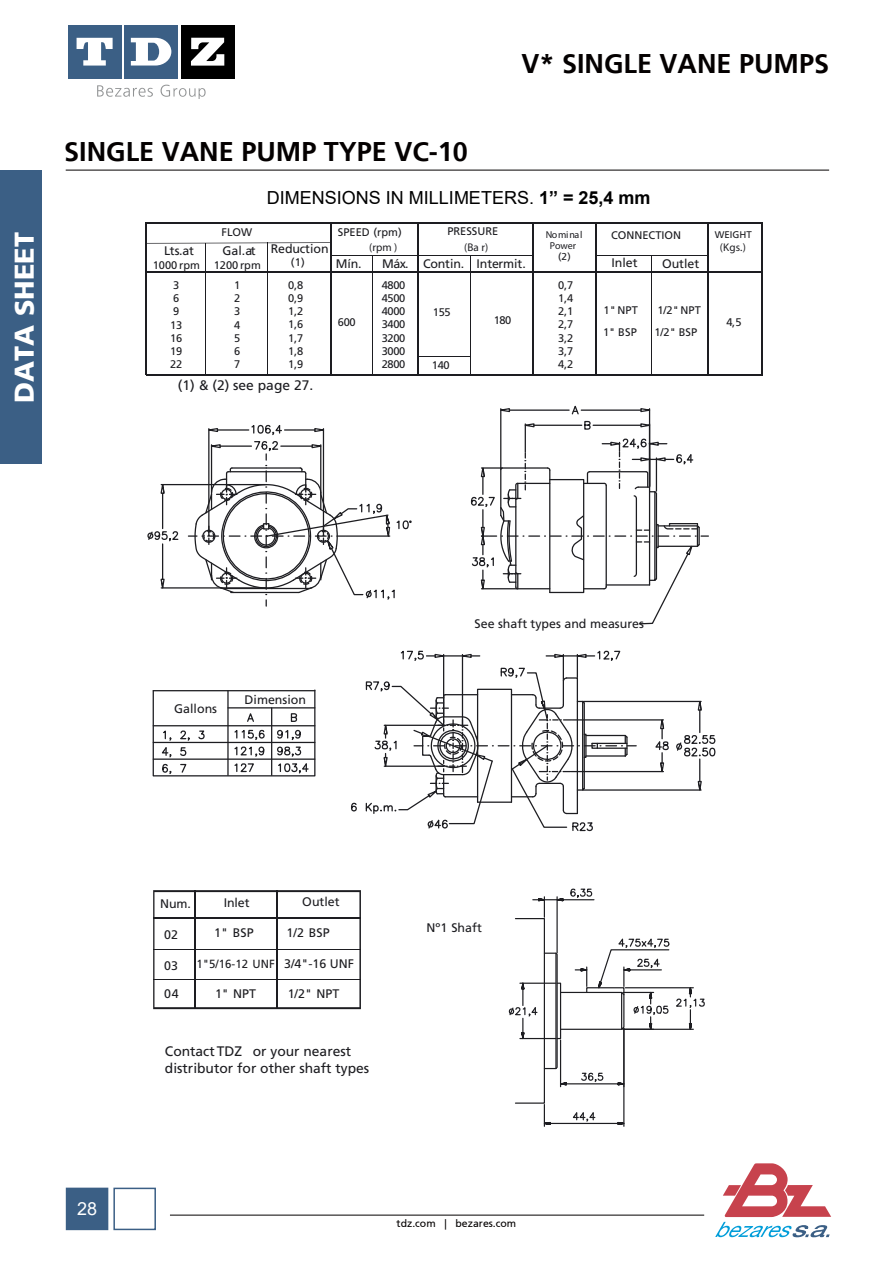
<style>
.page{position:relative;width:893px;height:1263px;background:#fff}
.page>*{position:absolute;margin:0;border:0;box-sizing:border-box;transform-origin:0 0}
.t1{font:700 27px "Frutiger 65";color:#040000}
.t2{font:900 27px "Frutiger 75";color:#fff}
.t3{font:18px "Arial";color:#000}
.t4{font:18px "Arial";color:#fff}
.t5{font:13.8px/16.6px "Frutiger";color:#1d1d21}
.t6{font:12.45px "Frutiger";color:#1d1d21}
.t7{font:12.45px "Frutiger";letter-spacing:-.02em;color:#1d1d21}
.t8{font:11.85px "Frutiger";color:#1d1d21}
.t9{font:11.1px/13.4px "Frutiger";color:#1d1d21;text-align:justify}
.t10{font:700 11.1px "Frutiger 65";letter-spacing:.01em;color:#1d1d21}
.t11{font:10.5px "Frutiger 55 Roman";color:#040000}
.t12{font:700 10.05px "Frutiger 65";letter-spacing:.02em;color:#1d1d21}
.t13{font:700 10.05px "Frutiger 65";letter-spacing:-.01em;color:#1d1d21}
.t14{font:10.05px "Frutiger";color:#1d1d21}
.t15{font:9.75px "Frutiger";color:#1d1d21}
.s1{font-weight:700}
</style>
<div class="page">
<svg style="left:715px;top:1163px;width:116px;height:74px"></svg>
<hr style="left:170px;top:1215px;width:534px;height:1px;background:#040000">
<svg style="left:65px;top:1187px;width:91px;height:44px"></svg>
<svg style="left:97px;top:85px;width:56px;height:12px"></svg>
<svg style="left:161px;top:85px;width:45px;height:13px"></svg>
<div style="left:68px;top:25px;width:53px;height:53px;background:#3b5f85"></div>
<svg style="left:77px;top:38px;width:36px;height:28px"></svg>
<div style="left:124px;top:25px;width:54px;height:53px;background:#3b5f85"></div>
<svg style="left:131px;top:38px;width:40px;height:28px"></svg>
<div style="left:181px;top:25px;width:53px;height:53px;background:#000"></div>
<svg style="left:191px;top:38px;width:33px;height:28px"></svg>
<hr style="left:66px;top:170px;width:763px;height:1px;background:#040000">
<hr style="left:331px;top:255px;width:202px;height:1px;background:#1d1d21">
<svg style="left:147px;top:242px;width:183px;height:2px"></svg>
<hr style="left:595px;top:255px;width:114px;height:1px;background:#1d1d21">
<hr style="left:146px;top:272px;width:616px;height:1px;background:#1d1d21">
<hr style="left:146px;top:374px;width:616px;height:2px;background:#1d1d21">
<hr style="left:417px;top:356px;width:54px;height:1px;background:#1d1d21">
<hr style="left:146px;top:222px;width:615px;height:2px;background:#1d1d21">
<hr style="left:761px;top:222px;width:1px;height:153px;background:#1d1d21">
<hr style="left:707px;top:223px;width:1px;height:152px;background:#1d1d21">
<hr style="left:595px;top:223px;width:1px;height:153px;background:#1d1d21">
<hr style="left:533px;top:223px;width:1px;height:153px;background:#1d1d21">
<hr style="left:417px;top:223px;width:1px;height:153px;background:#1d1d21">
<hr style="left:330px;top:223px;width:1px;height:152px;background:#1d1d21">
<hr style="left:146px;top:223px;width:1px;height:152px;background:#1d1d21">
<hr style="left:206px;top:243px;width:1px;height:132px;background:#1d1d21">
<hr style="left:267px;top:243px;width:1px;height:132px;background:#1d1d21">
<hr style="left:372px;top:255px;width:1px;height:120px;background:#1d1d21">
<hr style="left:471px;top:256px;width:1px;height:119px;background:#1d1d21">
<hr style="left:651px;top:256px;width:1px;height:119px;background:#1d1d21">
<div style="left:515px;top:918px;width:30px;height:186px;border:1px solid #1d1d21"></div>
<svg style="left:571px;top:1112px;width:25px;height:11px"></svg>
<svg style="left:617px;top:1121px;width:8px;height:5px"></svg>
<hr style="left:550px;top:1123px;width:68px;height:1px;background:#1d1d21">
<hr style="left:623px;top:1028px;width:1px;height:98px;background:#1d1d21">
<svg style="left:543px;top:1104px;width:8px;height:22px"></svg>
<svg style="left:570px;top:888px;width:23px;height:10px"></svg>
<hr style="left:563px;top:899px;width:31px;height:1px;background:#1d1d21">
<hr style="left:556px;top:897px;width:2px;height:56px;background:#1d1d21">
<svg style="left:533px;top:897px;width:31px;height:20px"></svg>
<svg style="left:508px;top:937px;width:197px;height:149px"></svg>
<hr style="left:566px;top:1083px;width:52px;height:1px;background:#1d1d21">
<hr style="left:623px;top:1028px;width:1px;height:59px;background:#1d1d21">
<hr style="left:560px;top:1040px;width:1px;height:47px;background:#1d1d21">
<svg style="left:153px;top:890px;width:208px;height:119px"></svg>
<hr style="left:194px;top:890px;width:2px;height:118px;background:#1d1d21">
<hr style="left:276px;top:890px;width:1px;height:118px;background:#1d1d21">
<hr style="left:153px;top:949px;width:208px;height:1px;background:#1d1d21">
<hr style="left:153px;top:979px;width:208px;height:1px;background:#1d1d21">
<hr style="left:153px;top:917px;width:208px;height:2px;background:#1d1d21">
<svg style="left:351px;top:802px;width:6px;height:10px"></svg>
<svg style="left:675px;top:700px;width:41px;height:91px"></svg>
<hr style="left:583px;top:789px;width:118px;height:2px;background:#1d1d21">
<hr style="left:583px;top:701px;width:118px;height:1px;background:#1d1d21">
<svg style="left:653px;top:719px;width:16px;height:54px"></svg>
<hr style="left:571px;top:771px;width:92px;height:1px;background:#1d1d21">
<hr style="left:572px;top:719px;width:91px;height:1px;background:#1d1d21">
<svg style="left:365px;top:650px;width:271px;height:182px"></svg>
<svg style="left:147px;top:531px;width:32px;height:11px"></svg>
<svg style="left:160px;top:577px;width:5px;height:12px"></svg>
<svg style="left:160px;top:484px;width:5px;height:10px"></svg>
<hr style="left:162px;top:544px;width:1px;height:35px;background:#1d1d21">
<hr style="left:162px;top:493px;width:1px;height:36px;background:#1d1d21">
<hr style="left:161px;top:587px;width:104px;height:1px;background:#1d1d21">
<hr style="left:161px;top:484px;width:104px;height:1px;background:#1d1d21">
<svg style="left:188px;top:424px;width:224px;height:182px"></svg>
<svg style="left:470px;top:405px;width:238px;height:220px"></svg>
<svg style="left:152px;top:689px;width:164px;height:88px"></svg>
<hr style="left:153px;top:690px;width:162px;height:1px;background:#1d1d21">
<div style="left:0;top:170px;width:42px;height:294px;background:#3b5f85"></div>
<h1 class="t2" style="left:13px;top:403px;width:172px;rotate:-90deg">DATA SHEET</h1>
<h1 class="t1" style="left:64px;top:141px;width:405px">SINGLE VANE PUMP TYPE VC-10</h1>
<h1 class="t1" style="left:521px;top:53px;width:309px">V* SINGLE VANE PUMPS</h1>
<h2 class="t3" style="left:267px;top:188px;width:385px">DIMENSIONS IN MILLIMETERS. <span class="s1">1” = 25,4 mm</span></h2>
<p class="t9" style="left:222px;top:226px;width:32px">FLOW</p>
<p class="t9" style="left:338px;top:226px;width:65px">SPEED (rpm)</p>
<p class="t9" style="left:447px;top:226px;width:53px">PRESSURE</p>
<p class="t12" style="left:546px;top:228px;width:38px">Nominal</p>
<p class="t14" style="left:558px;top:253px;width:14px">(2)</p>
<p class="t9" style="left:611px;top:230px;width:72px">CONNECTION</p>
<p class="t15" style="left:715px;top:231px;width:39px">WEIGHT</p>
<p class="t6" style="left:611px;top:258px;width:28px">Inlet</p>
<p class="t6" style="left:662px;top:258px;width:39px">Outlet</p>
<p class="t13" style="left:550px;top:239px;width:28px">Power</p>
<p class="t10" style="left:369px;top:241px;width:30px">(rpm )</p>
<p class="t10" style="left:464px;top:241px;width:26px">(Ba r)</p>
<p class="t7" style="left:271px;top:244px;width:59px">Reduction</p>
<p class="t10" style="left:720px;top:241px;width:27px">(Kgs.)</p>
<p class="t9" style="left:291px;top:257px;width:15px">(1)</p>
<p class="t6" style="left:222px;top:246px;width:35px">Gal.at</p>
<p class="t9" style="left:214px;top:259px;width:49px">1200 rpm</p>
<p class="t6" style="left:164px;top:246px;width:31px">Lts.at</p>
<p class="t9" style="left:153px;top:259px;width:49px">1000 rpm</p>
<p class="t6" style="left:423px;top:259px;width:43px">Contin.</p>
<p class="t6" style="left:336px;top:259px;width:27px">Mín.</p>
<p class="t6" style="left:382px;top:259px;width:28px">Máx.</p>
<p class="t6" style="left:476px;top:259px;width:51px">Intermit.</p>
<p class="t9" style="left:170px;top:279px;width:13px;text-align:left">3<br>6<br>9<br>13<br>16<br>19<br>22</p>
<p class="t9" style="left:234px;top:279px;width:8px">1<br>2<br>3<br>4<br>5<br>6<br>7</p>
<p class="t9" style="left:288px;top:279px;width:17px">0,8<br>0,9<br>1,2<br>1,6<br>1,7<br>1,8<br>1,9</p>
<p class="t5" style="left:178px;top:378px;width:137px">(1) &amp; (2) see page 27.</p>
<p class="t9" style="left:338px;top:316px;width:19px">600</p>
<p class="t9" style="left:382px;top:279px;width:25px">4800<br>4500<br>4000<br>3400<br>3200<br>3000<br>2800</p>
<p class="t9" style="left:433px;top:307px;width:19px">155</p>
<p class="t9" style="left:432px;top:359px;width:19px">140</p>
<p class="t9" style="left:494px;top:315px;width:19px">180</p>
<p class="t9" style="left:558px;top:279px;width:17px">0,7<br>1,4<br>2,1<br>2,7<br>3,2<br>3,7<br>4,2</p>
<p class="t9" style="left:604px;top:305px;width:36px">1" NPT</p>
<p class="t9" style="left:657px;top:305px;width:45px">1/2" NPT</p>
<p class="t9" style="left:603px;top:326px;width:35px">1" BSP</p>
<p class="t9" style="left:654px;top:326px;width:44px">1/2" BSP</p>
<p class="t9" style="left:726px;top:316px;width:17px">4,5</p>
<p class="t6" style="left:174px;top:704px;width:44px">Gallons</p>
<p class="t6" style="left:245px;top:695px;width:63px">Dimension</p>
<p class="t6" style="left:475px;top:619px;width:171px">See shaft types and measures</p>
<h2 class="t4" style="left:77px;top:1199px;width:22px">28</h2>
<p class="t6" style="left:160px;top:898px;width:32px">Num.</p>
<p class="t6" style="left:224px;top:897px;width:27px">Inlet</p>
<p class="t6" style="left:302px;top:897px;width:39px">Outlet</p>
<p class="t6" style="left:164px;top:930px;width:15px">02</p>
<p class="t6" style="left:164px;top:961px;width:15px">03</p>
<p class="t6" style="left:164px;top:989px;width:16px">04</p>
<p class="t6" style="left:214px;top:928px;width:41px">1" BSP</p>
<p class="t6" style="left:287px;top:928px;width:45px">1/2 BSP</p>
<p class="t8" style="left:197px;top:959px;width:80px">1"5/16-12 UNF</p>
<p class="t6" style="left:215px;top:989px;width:43px">1" NPT</p>
<p class="t6" style="left:288px;top:989px;width:53px">1/2" NPT</p>
<p class="t6" style="left:284px;top:958px;width:71px">3/4"-16 UNF</p>
<p class="t5" style="left:165px;top:1044px;width:79px">Contact TDZ</p>
<p class="t5" style="left:165px;top:1044px;width:206px;text-indent:88px">or your nearest distributor for other shaft types</p>
<p class="t6" style="left:426px;top:922px;width:57px">Nº1 Shaft</p>
<p class="t11" style="left:397px;top:1219px;width:121px">tdz.com | bezares.com</p>
</div>
